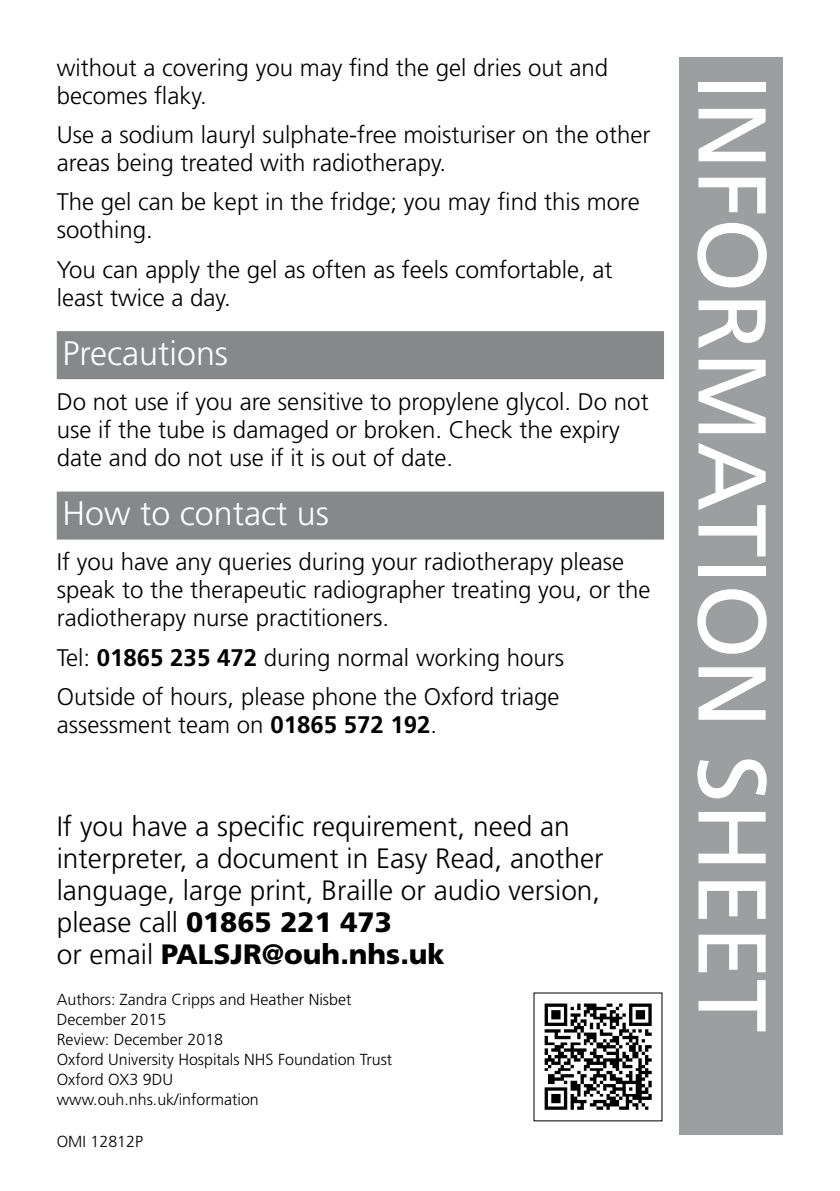
<style>
.page{position:relative;width:840px;height:1191px;background:#fff}
.page>*{position:absolute;margin:0;border:0;box-sizing:border-box;transform-origin:0 0}
.t1{font:96px "Frutiger";color:#fff}
.t2{font:300 34px "Frutiger";color:#fff}
.t3{font:300 28px/32px "Frutiger";color:#000}
.t4{font:300 24px/39.4px "Frutiger";color:#000}
.t5{font:300 16px/20px "Frutiger";color:#000}
.s1{font-weight:700}
.s2{font-weight:900}
</style>
<div class="page">
<div style="left:679px;top:57px;width:103px;height:1077px;background:#9c9e9f"></div>
<div style="left:57px;top:331px;width:606px;height:48px;background:#87888a"></div>
<div style="left:57px;top:491px;width:606px;height:48px;background:#87888a"></div>
<img style="left:544px;top:1003px;width:108px;height:107px">
<p class="t4" style="left:57px;top:47px;width:552px">without a covering you may find the gel dries out and</p>
<p class="t4" style="left:57px;top:75px;width:594px">becomes flaky.<br>Use a sodium lauryl sulphate-free moisturiser on the other</p>
<p class="t4" style="left:57px;top:143px;width:584px">areas being treated with radiotherapy.<br>The gel can be kept in the fridge; you may find this more</p>
<p class="t4" style="left:57px;top:210px;width:557px">soothing.<br>You can apply the gel as often as feels comfortable, at</p>
<p class="t4" style="left:57px;top:278px;width:175px">least twice a day.</p>
<h2 class="t2" style="left:62px;top:334px;width:167px">Precautions</h2>
<p class="t4" style="left:57px;top:388px;width:593px;line-height:28px">Do not use if you are sensitive to propylene glycol. Do not use if the tube is damaged or broken. Check the expiry date and do not use if it is out of date.</p>
<h2 class="t2" style="left:62px;top:494px;width:268px">How to contact us</h2>
<p class="t4" style="left:57px;top:548px;width:594px;line-height:28px">If you have any queries during your radiotherapy please speak to the therapeutic radiographer treating you, or the radiotherapy nurse practitioners.</p>
<p class="t4" style="left:57px;top:638px;width:508px">Tel: <span class="s1">01865 235 472</span> during normal working hours<br>Outside of hours, please phone the Oxford triage</p>
<p class="t4" style="left:57px;top:705px;width:382px">assessment team on <span class="s1">01865 572 192</span>.</p>
<p class="t3" style="left:57px;top:809px;width:548px">If you have a specific requirement, need an interpreter, a document in Easy Read, another language, large print, Braille or audio version, please call <span class="s2">01865 221 473<br></span>or email <span class="s2">PALSJR@ouh.nhs.uk</span></p>
<p class="t5" style="left:57px;top:989px;width:337px">Authors: Zandra Cripps and Heather Nisbet<br>December 2015<br>Review: December 2018<br>Oxford University Hospitals NHS Foundation Trust<br>Oxford OX3 9DU<br>www.ouh.nhs.uk/information</p>
<p class="t5" style="left:57px;top:1131px;width:88px">OMI 12812P</p>
<h1 class="t1" style="left:788px;top:74px;width:960px;rotate:90deg">INFORMATION SHEET</h1>
</div>
